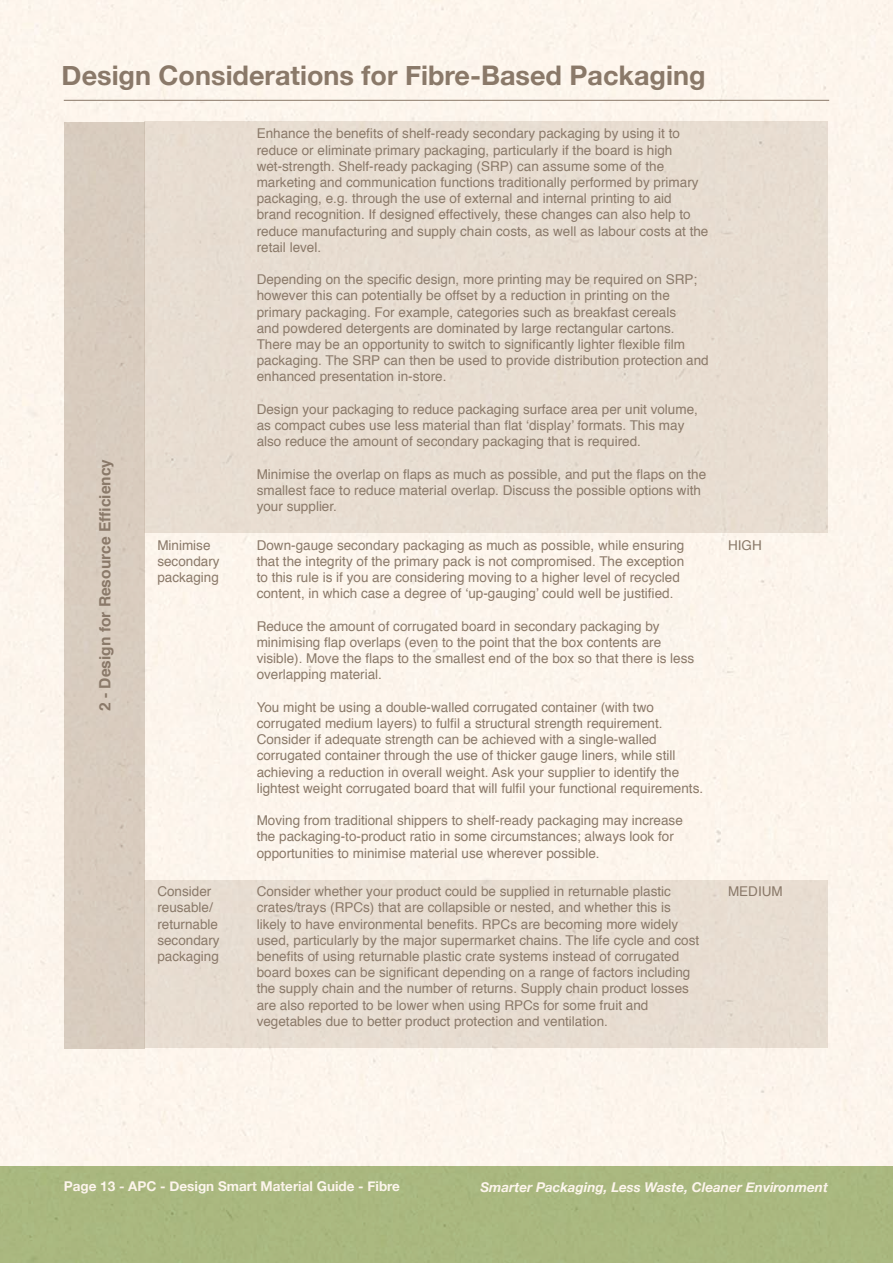
<style>
.page{position:relative;width:893px;height:1263px;background:#fff}
.page>*{position:absolute;margin:0;border:0;box-sizing:border-box;transform-origin:0 0}
.t1{font:700 27px "Helvetica Neue";color:#8a7969}
.t2{font:700 15.6px "Helvetica";color:#8a7969}
.t3{font:13.5px/16.2px "Helvetica";color:#8a7969}
.t4{font:italic 700 13.5px "Helvetica Neue";color:#fff}
.t5{font:700 13.5px "Helvetica Neue";color:#fff}
</style>
<div class="page">
<img style="left:0;top:0;width:893px;height:1263px">
<hr style="left:64px;top:100px;width:765px;height:1px;background:#8a7969">
<h1 class="t1" style="left:62px;top:51px;width:645px">Design Considerations for Fibre-Based Packaging</h1>
<p class="t2" style="left:92px;top:711px;width:253px;rotate:-90deg">2 - Design for Resource Efficiency</p>
<p class="t3" style="left:257px;top:126px;width:453px">Enhance the benefits of shelf-ready secondary packaging by using it to reduce or eliminate primary packaging, particularly if the board is high wet-strength. Shelf-ready packaging (SRP) can assume some of the marketing and communication functions traditionally performed by primary packaging, e.g. through the use of external and internal printing to aid brand recognition. If designed effectively, these changes can also help to reduce manufacturing and supply chain costs, as well as labour costs at the retail level.</p>
<p class="t3" style="left:257px;top:272px;width:454px">Depending on the specific design, more printing may be required on SRP; however this can potentially be offset by a reduction in printing on the primary packaging. For example, categories such as breakfast cereals<br>and powdered detergents are dominated by large rectangular cartons.<br>There may be an opportunity to switch to significantly lighter flexible film packaging. The SRP can then be used to provide distribution protection and enhanced presentation in-store.</p>
<p class="t3" style="left:257px;top:401px;width:443px">Design your packaging to reduce packaging surface area per unit volume, as compact cubes use less material than flat ‘display’ formats. This may also reduce the amount of secondary packaging that is required.</p>
<p class="t3" style="left:257px;top:466px;width:451px">Minimise the overlap on flaps as much as possible, and put the flaps on the smallest face to reduce material overlap. Discuss the possible options with your supplier.</p>
<p class="t3" style="left:157px;top:537px;width:64px">Minimise secondary packaging</p>
<p class="t3" style="left:257px;top:537px;width:429px">Down-gauge secondary packaging as much as possible, while ensuring that the integrity of the primary pack is not compromised. The exception to this rule is if you are considering moving to a higher level of recycled content, in which case a degree of ‘up-gauging’ could well be justified.</p>
<p class="t3" style="left:257px;top:618px;width:439px">Reduce the amount of corrugated board in secondary packaging by minimising flap overlaps (even to the point that the box contents are visible). Move the flaps to the smallest end of the box so that there is less overlapping material.</p>
<p class="t3" style="left:257px;top:699px;width:448px">You might be using a double-walled corrugated container (with two corrugated medium layers) to fulfil a structural strength requirement.<br>Consider if adequate strength can be achieved with a single-walled corrugated container through the use of thicker gauge liners, while still achieving a reduction in overall weight. Ask your supplier to identify the lightest weight corrugated board that will fulfil your functional requirements.</p>
<p class="t3" style="left:257px;top:813px;width:428px">Moving from traditional shippers to shelf-ready packaging may increase the packaging-to-product ratio in some circumstances; always look for opportunities to minimise material use wherever possible.</p>
<p class="t3" style="left:728px;top:537px;width:35px">HIGH</p>
<p class="t3" style="left:157px;top:884px;width:64px">Consider reusable/ returnable secondary packaging</p>
<p class="t3" style="left:257px;top:884px;width:444px">Consider whether your product could be supplied in returnable plastic crates/trays (RPCs) that are collapsible or nested, and whether this is likely to have environmental benefits. RPCs are becoming more widely used, particularly by the major supermarket chains. The life cycle and cost benefits of using returnable plastic crate systems instead of corrugated board boxes can be significant depending on a range of factors including the supply chain and the number of returns. Supply chain product losses are also reported to be lower when using RPCs for some fruit and vegetables due to better product protection and ventilation.</p>
<p class="t3" style="left:728px;top:884px;width:56px">MEDIUM</p>
<p class="t5" style="left:64px;top:1174px;width:338px">Page 13 - APC - Design Smart Material Guide - Fibre</p>
<p class="t4" style="left:480px;top:1176px;width:349px">Smarter Packaging, Less Waste, Cleaner Environment</p>
</div>
